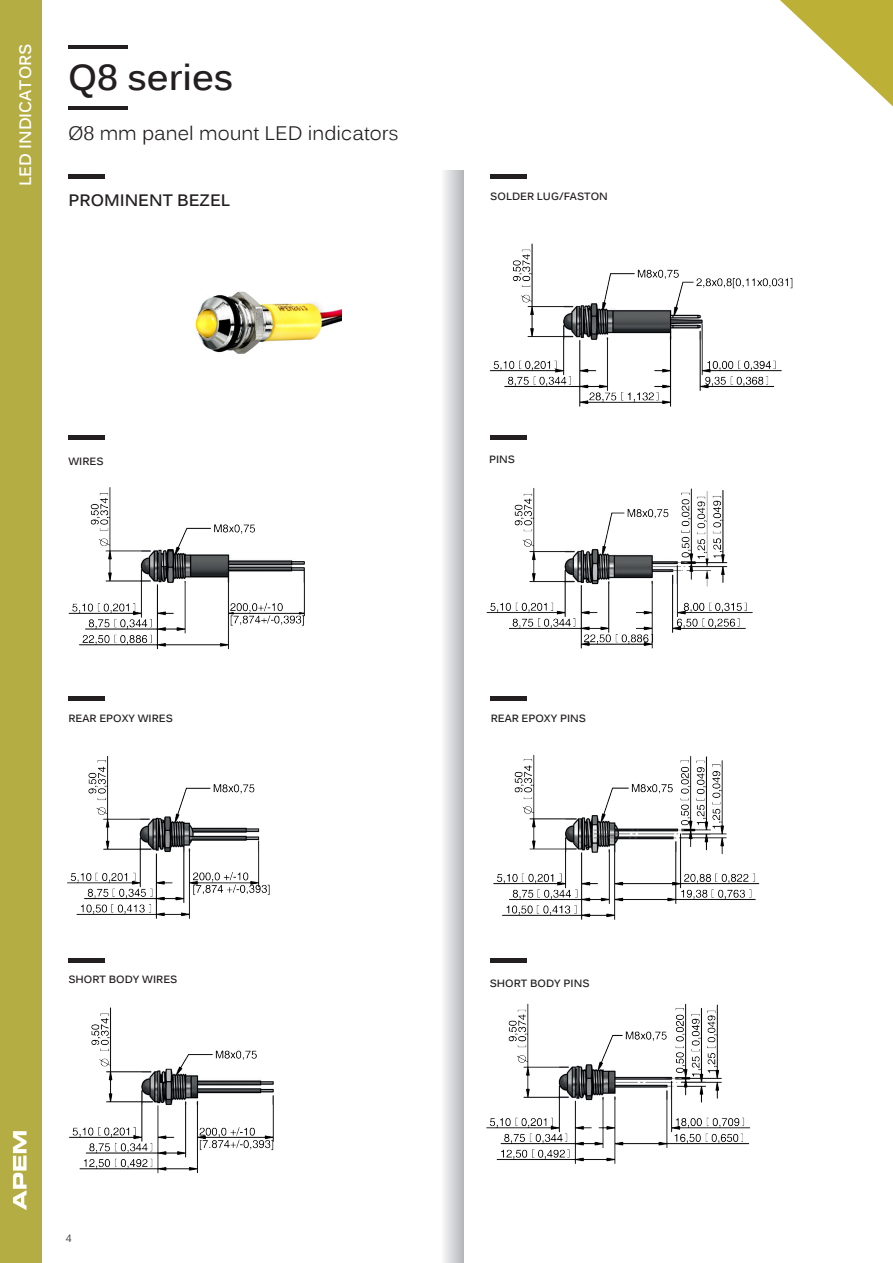
<style>
.page{position:relative;width:893px;height:1263px;background:#fff}
.page>*{position:absolute;margin:0;border:0;box-sizing:border-box;transform-origin:0 0}
.t1{font:700 36px "Kalinga";color:#231f20}
.t2{font:19.5px "Kalinga";color:#231f20}
.t3{font:700 16.5px "Kalinga";color:#231f20}
.t4{font:700 16.5px "Kalinga";color:#fff}
.t5{font:700 10.5px "Kalinga";color:#231f20}
.t6{font:10.5px "Kalinga";color:#231f20}
</style>
<div class="page">
<hr style="left:68px;top:175px;width:37px;height:4px;background:#231f20">
<hr style="left:490px;top:175px;width:36px;height:4px;background:#231f20">
<hr style="left:68px;top:106px;width:59px;height:3px;background:#231f20">
<hr style="left:68px;top:45px;width:59px;height:4px;background:#231f20">
<img style="left:195px;top:291px;width:146px;height:63px">
<img style="left:486px;top:510px;width:267px;height:139px">
<img style="left:68px;top:435px;width:396px;height:244px">
<img style="left:444px;top:679px;width:316px;height:284px">
<img style="left:67px;top:694px;width:399px;height:254px">
<img style="left:486px;top:1003px;width:265px;height:161px">
<img style="left:68px;top:948px;width:399px;height:315px">
<img style="left:422px;top:179px;width:371px;height:331px">
<div style="left:0;top:0;width:42px;height:1263px;background:#b4ad44"></div>
<svg style="left:13px;top:1131px;width:14px;height:79px"></svg>
<svg style="left:780px;top:0;width:113px;height:106px"></svg>
<h3 class="t4" style="left:15px;top:186px;width:144px;rotate:-90deg">LED INDICATORS</h3>
<p class="t1" style="left:68px;top:54px;width:167px">Q8 series</p>
<p class="t2" style="left:68px;top:121px;width:332px">Ø8 mm panel mount LED indicators</p>
<p class="t3" style="left:68px;top:189px;width:163px">PROMINENT BEZEL</p>
<p class="t5" style="left:490px;top:189px;width:119px">SOLDER LUG/FASTON</p>
<p class="t5" style="left:68px;top:454px;width:37px">WIRES</p>
<p class="t5" style="left:489px;top:453px;width:28px">PINS</p>
<p class="t5" style="left:68px;top:712px;width:106px">REAR EPOXY WIRES</p>
<p class="t5" style="left:491px;top:712px;width:97px">REAR EPOXY PINS</p>
<p class="t5" style="left:68px;top:973px;width:111px">SHORT BODY WIRES</p>
<p class="t6" style="left:66px;top:1231px;width:7px">4</p>
<p class="t5" style="left:490px;top:977px;width:101px">SHORT BODY PINS</p>
</div>
